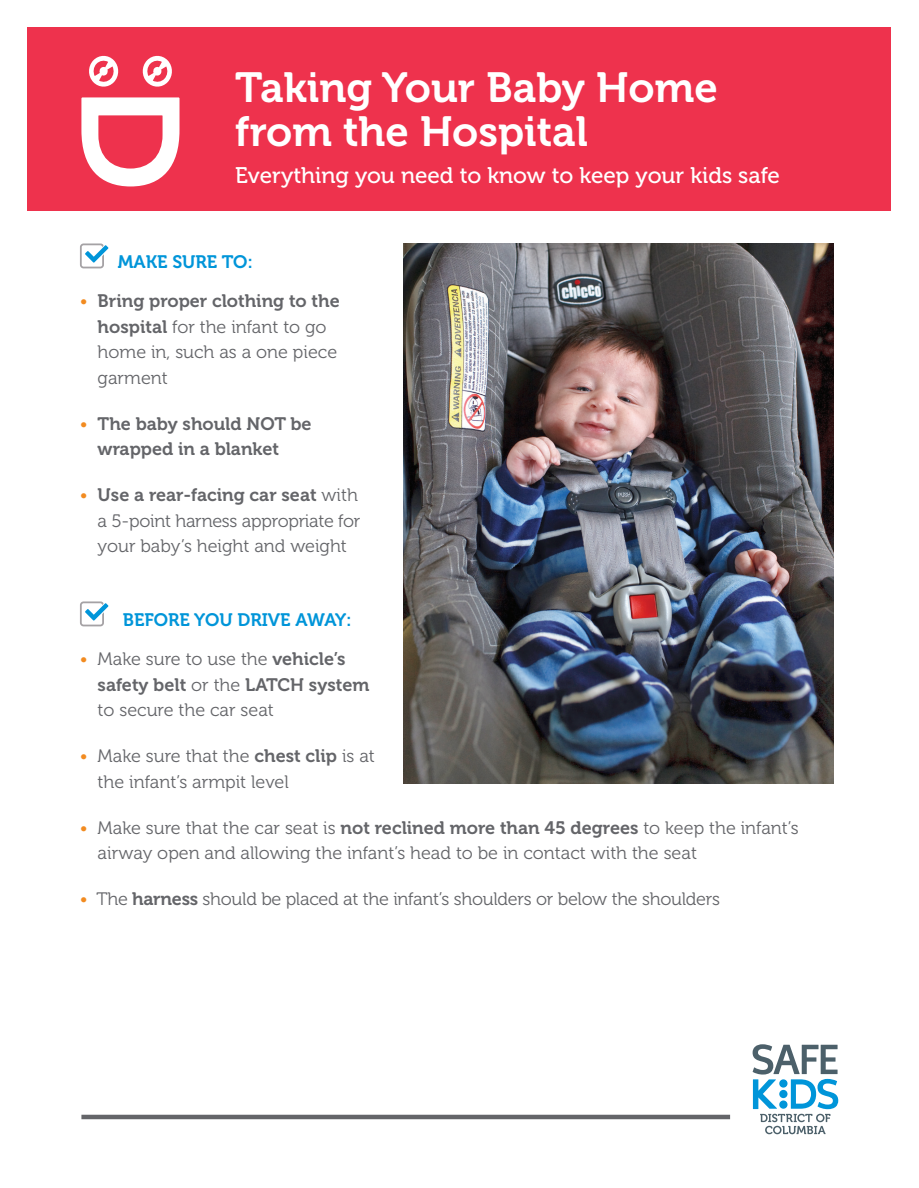
<style>
.page{position:relative;width:919px;height:1188px;background:#fff}
.page>*{position:absolute;margin:0;border:0;box-sizing:border-box;transform-origin:0 0}
.t1{font:42px/43.5px "Museo 700";color:#fff}
.t2{font:22.5px "Museo 500";color:#fff}
.body{font:18px/25.5px "Museo 300";color:#646569}
.body-2{font:18px/25.5px "Museo 700";color:#646569}
.headline{font:18px "Museo 700";color:#0095d9}
.s1{color:#f28b20}
.s2{font-family:"Museo 700"}
.s3{font-family:"Museo 300";color:#f28b20}
</style>
<div class="page">
<svg style="left:752px;top:1044px;width:85px;height:90px"></svg>
<div style="left:81px;top:1114px;width:648px;height:5px;background:#646569"></div>
<div style="left:27px;top:27px;width:863px;height:184px;background:#ee324d"></div>
<svg style="left:80px;top:243px;width:28px;height:25px"></svg>
<svg style="left:80px;top:601px;width:28px;height:25px"></svg>
<svg style="left:81px;top:97px;width:98px;height:89px"></svg>
<svg style="left:89px;top:55px;width:30px;height:32px"></svg>
<svg style="left:142px;top:55px;width:30px;height:32px"></svg>
<img style="left:404px;top:243px;width:429px;height:540px">
<p class="t1" style="left:235px;top:67px;width:484px">Taking Your Baby Home from the Hospital</p>
<p class="t2" style="left:235px;top:163px;width:546px">Everything you need to know to keep your kids safe</p>
<p class="headline" style="left:118px;top:252px;width:136px">MAKE SURE TO:</p>
<p class="body" style="left:98px;top:289px;width:243px;text-indent:-18px"><span class="s1">•</span> <span class="s2">Bring proper clothing to the hospital</span> for the infant to go home in, such as a one piece garment</p>
<p class="body-2" style="left:98px;top:411px;width:215px;text-indent:-18px"><span class="s3">•</span> The baby should NOT be wrapped in a blanket</p>
<p class="body" style="left:98px;top:482px;width:264px;text-indent:-18px"><span class="s1">•</span> <span class="s2">Use a rear-facing car seat</span> with a 5-point harness appropriate for your baby’s height and weight</p>
<p class="headline" style="left:123px;top:610px;width:230px">BEFORE YOU DRIVE AWAY:</p>
<p class="body" style="left:98px;top:646px;width:273px;text-indent:-18px"><span class="s1">•</span> Make sure to use the <span class="s2">vehicle’s safety belt</span> or the <span class="s2">LATCH system </span>to secure the car seat</p>
<p class="body" style="left:98px;top:743px;width:278px;text-indent:-18px"><span class="s1">•</span> Make sure that the <span class="s2">chest clip</span> is at the infant’s armpit level</p>
<p class="body" style="left:98px;top:814px;width:702px;text-indent:-18px"><span class="s1">•</span> Make sure that the car seat is <span class="s2">not reclined more than 45 degrees</span> to keep the infant’s airway open and allowing the infant’s head to be in contact with the seat</p>
<p class="body" style="left:80px;top:886px;width:641px"><span class="s1">•</span> The <span class="s2">harness</span> should be placed at the infant’s shoulders or below the shoulders</p>
</div>
